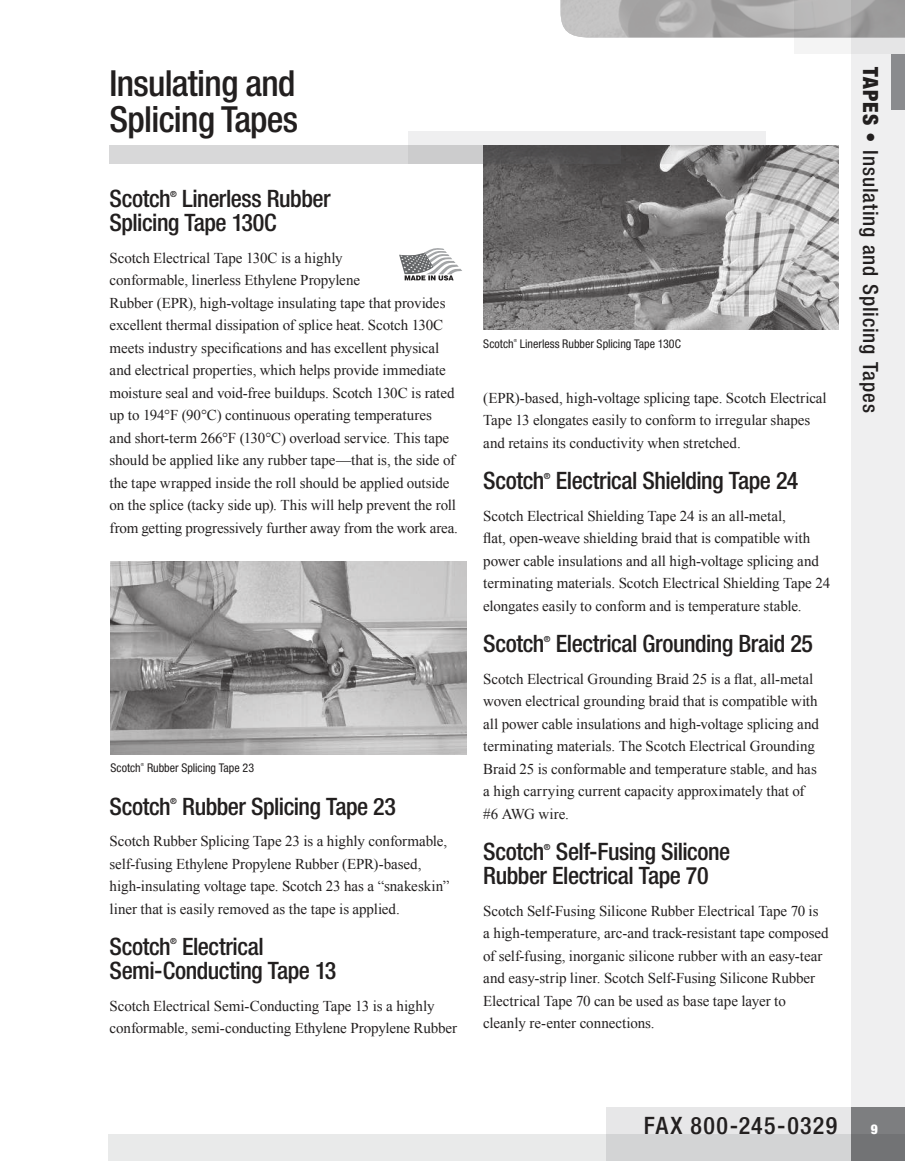
<style>
.page{position:relative;width:905px;height:1161px;background:#fff}
.page>*{position:absolute;margin:0;border:0;box-sizing:border-box;transform-origin:0 0}
.t1{font:500 condensed 36px/36px "Helvetica Neue";letter-spacing:-.02em;color:#221f1f}
.t2{font:500 condensed 24px/24px "Helvetica Neue";letter-spacing:-.02em;color:#221f1f}
.t3{font:500 condensed 24px "Helvetica Neue";letter-spacing:.06em;color:#221f1f}
.t4{font:500 condensed 21px "Helvetica Neue";letter-spacing:.045em;color:#221f1f}
.t5{font:15px/22.5px "Times New Roman";letter-spacing:-.005em;color:#221f1f}
.t6{font:900 condensed 13.5px "Helvetica Neue";color:#fff}
.t7{font:condensed 12px "Helvetica Neue";letter-spacing:-.005em;color:#221f1f}
.t8{font:500 condensed 8.4px "Helvetica Neue";color:#221f1f}
.t9{font:condensed 4.2px "Helvetica Neue";color:#221f1f}
.s1{font-weight:900}
</style>
<div class="page">
<div style="left:794px;top:0;width:110px;height:54px;background:#f4f4f4"></div>
<img style="left:560px;top:0;width:291px;height:38px">
<div style="left:851px;top:0;width:53px;height:1161px;background:#efeff0"></div>
<div style="left:605px;top:1107px;width:299px;height:54px;background:#e7e7e8"></div>
<div style="left:851px;top:1107px;width:53px;height:54px;background:#7d7e80"></div>
<svg style="left:108px;top:1134px;width:796px;height:27px;background:#dadbdb"></svg>
<div style="left:891px;top:54px;width:13px;height:55px;background:#8a8b8e"></div>
<img style="left:483px;top:145px;width:356px;height:185px">
<img style="left:110px;top:562px;width:356px;height:192px">
<svg style="left:399px;top:248px;width:63px;height:33px"></svg>
<svg style="left:408px;top:132px;width:357px;height:32px;fill:#efeff0"></svg>
<svg style="left:109px;top:145px;width:512px;height:19px;background:#b1b1b2"></svg>
<h1 class="t1" style="left:110px;top:68px;width:190px">Insulating and<br>Splicing Tapes</h1>
<h2 class="t2" style="left:110px;top:189px;width:63px">Scotch</h2>
<p class="t8" style="left:170px;top:191px;width:8px">®</p>
<h2 class="t2" style="left:110px;top:189px;width:222px;text-indent:73px">Linerless Rubber<br>Splicing Tape 130C</h2>
<p class="t5" style="left:110px;top:248px;width:350px">Scotch Electrical Tape 130C is a highly<br>conformable, linerless Ethylene Propylene<br>Rubber (EPR), high-voltage insulating tape that provides excellent thermal dissipation of splice heat. Scotch 130C meets industry speci昀椀cations and has excellent physical and electrical properties, which helps provide immediate moisture seal and void-free buildups. Scotch 130C is rated up to 194°F (90°C) continuous operating temperatures<br>and short-term 266°F (130°C) overload service. This tape should be applied like any rubber tape—that is, the side of the tape wrapped inside the roll should be applied outside on the splice (tacky side up). This will help prevent the roll from getting progressively further away from the work area.</p>
<p class="t7" style="left:110px;top:763px;width:32px">Scotch</p>
<p class="t9" style="left:141px;top:763px;width:5px">®</p>
<p class="t7" style="left:147px;top:763px;width:109px">Rubber Splicing Tape 23</p>
<h2 class="t2" style="left:110px;top:796px;width:63px">Scotch</h2>
<p class="t8" style="left:170px;top:798px;width:8px">®</p>
<h2 class="t2" style="left:182px;top:796px;width:215px">Rubber Splicing Tape 23</h2>
<p class="t5" style="left:110px;top:831px;width:341px">Scotch Rubber Splicing Tape 23 is a highly conformable, self-fusing Ethylene Propylene Rubber (EPR)-based, high-insulating voltage tape. Scotch 23 has a “snakeskin” liner that is easily removed as the tape is applied.</p>
<h2 class="t2" style="left:110px;top:937px;width:63px">Scotch</h2>
<p class="t8" style="left:170px;top:938px;width:8px">®</p>
<h2 class="t2" style="left:110px;top:937px;width:228px;text-align:center">Electrical<br>Semi-Conducting Tape 13</h2>
<p class="t5" style="left:110px;top:996px;width:349px">Scotch Electrical Semi-Conducting Tape 13 is a highly conformable, semi-conducting Ethylene Propylene Rubber</p>
<p class="t7" style="left:483px;top:339px;width:32px">Scotch</p>
<p class="t9" style="left:513px;top:339px;width:5px">®</p>
<p class="t7" style="left:520px;top:339px;width:163px">Linerless Rubber Splicing Tape 130C</p>
<p class="t5" style="left:483px;top:386px;width:345px">(EPR)-based, high-voltage splicing tape. Scotch Electrical<br>Tape 13 elongates easily to conform to irregular shapes and retains its conductivity when stretched.</p>
<h2 class="t2" style="left:483px;top:471px;width:63px">Scotch</h2>
<p class="t8" style="left:544px;top:472px;width:8px">®</p>
<h2 class="t2" style="left:556px;top:471px;width:244px">Electrical Shielding Tape 24</h2>
<p class="t5" style="left:483px;top:506px;width:348px">Scotch Electrical Shielding Tape 24 is an all-metal,<br>昀氀at, open-weave shielding braid that is compatible with power cable insulations and all high-voltage splicing and terminating materials. Scotch Electrical Shielding Tape 24 elongates easily to conform and is temperature stable.</p>
<h2 class="t2" style="left:483px;top:634px;width:63px">Scotch</h2>
<p class="t8" style="left:544px;top:635px;width:8px">®</p>
<h2 class="t2" style="left:556px;top:634px;width:259px">Electrical Grounding Braid 25</h2>
<p class="t5" style="left:483px;top:667px;width:337px">Scotch Electrical Grounding Braid 25 is a 昀氀at, all-metal woven electrical grounding braid that is compatible with all power cable insulations and high-voltage splicing and terminating materials. The Scotch Electrical Grounding Braid 25 is conformable and temperature stable, and has a high carrying current capacity approximately that of #6 AWG wire.</p>
<h2 class="t2" style="left:483px;top:842px;width:63px">Scotch</h2>
<p class="t8" style="left:544px;top:844px;width:8px">®</p>
<h2 class="t2" style="left:483px;top:842px;width:248px;text-indent:73px">Self-Fusing Silicone<br>Rubber Electrical Tape 70</h2>
<p class="t5" style="left:483px;top:901px;width:347px">Scotch Self-Fusing Silicone Rubber Electrical Tape 70 is a high-temperature, arc-and track-resistant tape composed of self-fusing, inorganic silicone rubber with an easy-tear and easy-strip liner. Scotch Self-Fusing Silicone Rubber Electrical Tape 70 can be used as base tape layer to cleanly re-enter connections.</p>
<h3 class="t4" style="left:883px;top:67px;width:347px;rotate:90deg"><span class="s1">TAPES</span> • Insulating and Splicing Tapes</h3>
<h2 class="t3" style="left:643px;top:1116px;width:195px">FAX 800-245-0329</h2>
<p class="t6" style="left:870px;top:1121px;width:9px">9</p>
</div>
